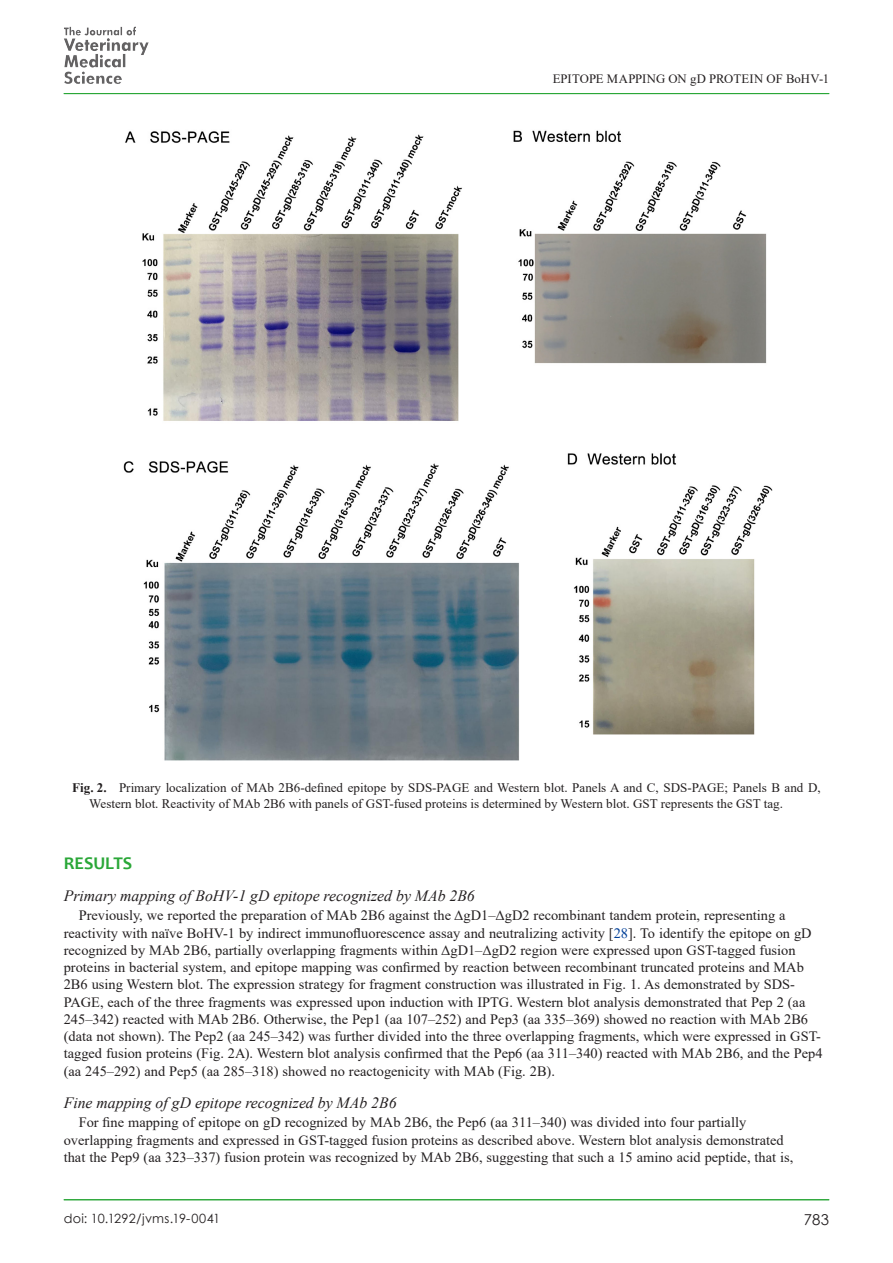
<style>
.page{position:relative;width:893px;height:1263px;background:#fff}
.page>*{position:absolute;margin:0;border:0;box-sizing:border-box;transform-origin:0 0}
.t1{font:700 18px "Candara";color:#2aa738}
.t2{font:italic 15.75px "Times New Roman";color:#231f20}
.t3{font:15px "Century Gothic";color:#231f20}
.t4{font:14.25px/17.2px "Times New Roman";color:#231f20}
.t5{font:13.05px/16.5px "Times New Roman";color:#231f20}
.t6{font:12.75px "Times New Roman";letter-spacing:.005em;color:#231f20}
.t7{font:12.75px "Century Gothic";letter-spacing:.02em;color:#231f20}
.s1{font-weight:700}
.s2{color:#003f98}
</style>
<div class="page">
<img style="left:64px;top:27px;width:74px;height:24px">
<hr style="left:64px;top:93px;width:765px;height:1px;background:#2aa738">
<hr style="left:64px;top:1199px;width:765px;height:1px;background:#2aa738">
<img style="left:123px;top:130px;width:650px;height:631px">
<p class="t6" style="left:553px;top:70px;width:278px">EPITOPE MAPPING ON gD PROTEIN OF BoHV-1</p>
<p class="t5" style="left:89px;top:779px;width:733px;text-indent:-17px"><span class="s1">Fig. 2.</span> Primary localization of MAb 2B6-defined epitope by SDS-PAGE and Western blot. Panels A and C, SDS-PAGE; Panels B and D,<br>Western blot. Reactivity of MAb 2B6 with panels of GST-fused proteins is determined by Western blot. GST represents the GST tag.</p>
<p class="t1" style="left:64px;top:851px;width:70px">RESULTS</p>
<p class="t2" style="left:64px;top:885px;width:413px">Primary mapping of BoHV-1 gD epitope recognized by MAb 2B6</p>
<p class="t4" style="left:64px;top:906px;width:760px;text-indent:15px">Previously, we reported the preparation of MAb 2B6 against the ΔgD1–ΔgD2 recombinant tandem protein, representing a reactivity with naïve BoHV-1 by indirect immunofluorescence assay and neutralizing activity [<span class="s2">28</span>]. To identify the epitope on gD recognized by MAb 2B6, partially overlapping fragments within ΔgD1–ΔgD2 region were expressed upon GST-tagged fusion proteins in bacterial system, and epitope mapping was confirmed by reaction between recombinant truncated proteins and MAb 2B6 using Western blot. The expression strategy for fragment construction was illustrated in Fig. 1. As demonstrated by SDS-PAGE, each of the three fragments was expressed upon induction with IPTG. Western blot analysis demonstrated that Pep 2 (aa 245–342) reacted with MAb 2B6. Otherwise, the Pep1 (aa 107–252) and Pep3 (aa 335–369) showed no reaction with MAb 2B6 (data not shown). The Pep2 (aa 245–342) was further divided into the three overlapping fragments, which were expressed in GST&shy;tagged fusion proteins (Fig. 2A). Western blot analysis confirmed that the Pep6 (aa 311–340) reacted with MAb 2B6, and the Pep4 (aa 245–292) and Pep5 (aa 285–318) showed no reactogenicity with MAb (Fig. 2B).</p>
<p class="t2" style="left:64px;top:1092px;width:334px">Fine mapping of gD epitope recognized by MAb 2B6</p>
<p class="t4" style="left:64px;top:1113px;width:731px;text-indent:15px">For fine mapping of epitope on gD recognized by MAb 2B6, the Pep6 (aa 311–340) was divided into four partially overlapping fragments and expressed in GST-tagged fusion proteins as described above. Western blot analysis demonstrated that the Pep9 (aa 323–337) fusion protein was recognized by MAb 2B6, suggesting that such a 15 amino acid peptide, that is,</p>
<p class="t7" style="left:64px;top:1209px;width:158px">doi: 10.1292/jvms.19-0041</p>
<p class="t3" style="left:804px;top:1209px;width:27px">783</p>
</div>
